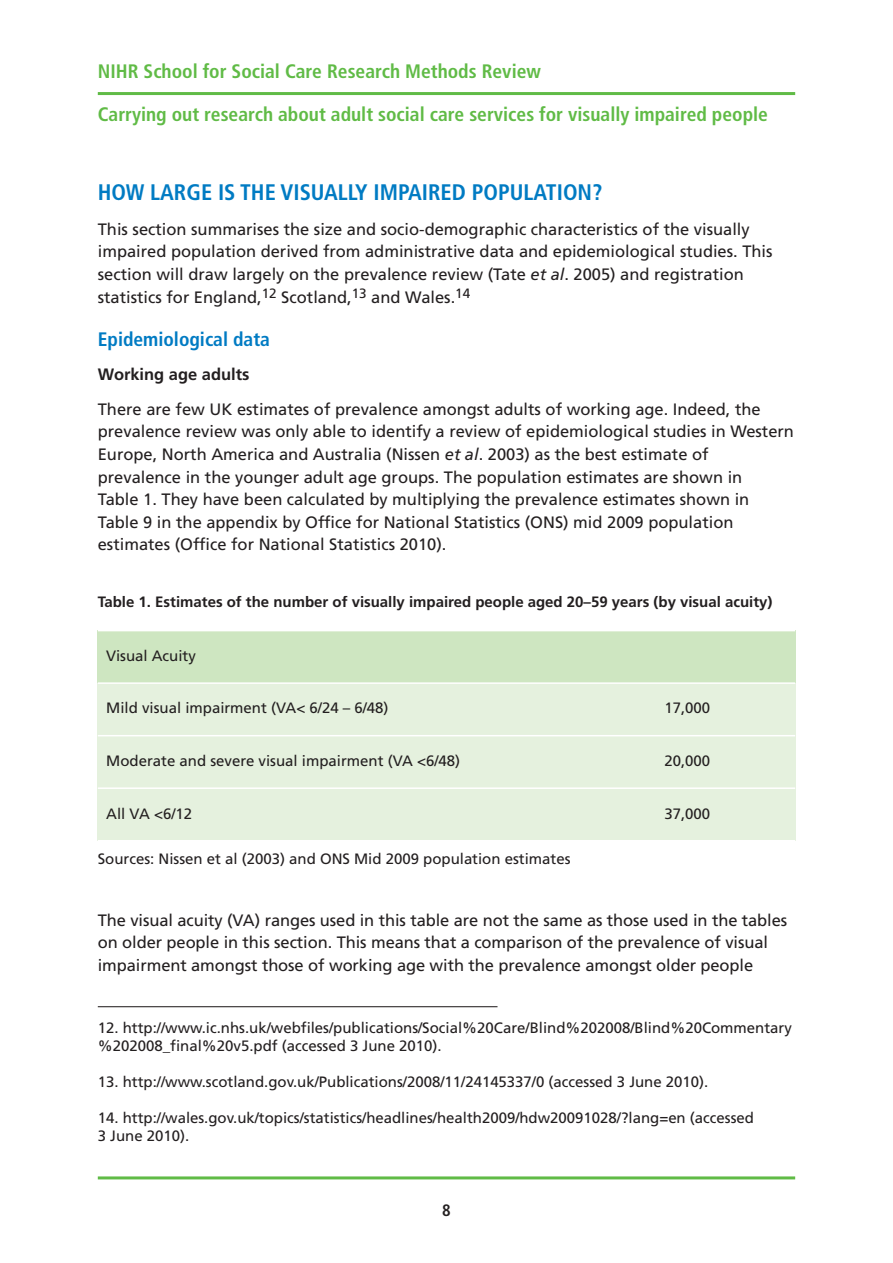
<style>
.page{position:relative;width:893px;height:1263px;background:#fff}
.page>*{position:absolute;margin:0;border:0;box-sizing:border-box;transform-origin:0 0}
.t1{font:700 condensed 22.5px "Frutiger";color:#007bc3}
.t2{font:700 condensed 19.5px/42.5px "Frutiger";color:#60bb46}
.t3{font:700 condensed 19.5px "Frutiger";color:#007bc3}
.t4{font:16.5px/22.5px "Frutiger";color:#231f20}
.t5{font:700 16.5px "Frutiger";color:#231f20}
.t6{font:700 condensed 16.5px "Frutiger";color:#231f20}
.t7{font:15px/18px "Frutiger";color:#231f20}
.t8{font:700 15px "Frutiger";color:#231f20}
.s1{font-style:italic}
</style>
<div class="page">
<hr style="left:98px;top:92px;width:697px;height:3px;background:#60bb46">
<hr style="left:98px;top:1176px;width:697px;height:3px;background:#60bb46">
<div style="left:98px;top:631px;width:432px;height:52px;background:#cee6c1"></div>
<div style="left:530px;top:631px;width:265px;height:52px;background:#cee6c1"></div>
<div style="left:98px;top:683px;width:432px;height:53px;background:#e5f1de"></div>
<div style="left:530px;top:683px;width:265px;height:53px;background:#e5f1de"></div>
<div style="left:98px;top:736px;width:432px;height:52px;background:#e5f1de"></div>
<div style="left:530px;top:736px;width:265px;height:52px;background:#e5f1de"></div>
<div style="left:98px;top:788px;width:432px;height:53px;background:#e5f1de"></div>
<div style="left:530px;top:788px;width:265px;height:53px;background:#e5f1de"></div>
<hr style="left:98px;top:682px;width:697px;height:2px;background:#fff">
<hr style="left:98px;top:735px;width:697px;height:1px;background:#fff">
<hr style="left:98px;top:787px;width:697px;height:2px;background:#fff">
<hr style="left:98px;top:840px;width:697px;height:1px;background:#fff">
<hr style="left:98px;top:1006px;width:399px;height:1px;background:#231f20">
<p class="t2" style="left:98px;top:52px;width:672px">NIHR School for Social Care Research Methods Review<br>Carrying out research about adult social care services for visually impaired people</p>
<h1 class="t1" style="left:98px;top:183px;width:506px">HOW LARGE IS THE VISUALLY IMPAIRED POPULATION?</h1>
<p class="t4" style="left:98px;top:219px;width:676px">This section summarises the size and socio-demographic characteristics of the visually impaired population derived from administrative data and epidemiological studies. This section will draw largely on the prevalence review (Tate <span class="s1">et al</span>. 2005) and registration statistics for England,<sup>12</sup> Scotland,<sup>13</sup> and Wales.<sup>14</sup></p>
<p class="t3" style="left:98px;top:331px;width:174px">Epidemiological data</p>
<p class="t5" style="left:98px;top:367px;width:153px">Working age adults</p>
<p class="t4" style="left:98px;top:399px;width:698px">There are few UK estimates of prevalence amongst adults of working age. Indeed, the prevalence review was only able to identify a review of epidemiological studies in Western Europe, North America and Australia (Nissen <span class="s1">et al</span>. 2003) as the best estimate of prevalence in the younger adult age groups. The population estimates are shown in<br>Table 1. They have been calculated by multiplying the prevalence estimates shown in Table 9 in the appendix by Office for National Statistics (ONS) mid 2009 population estimates (Office for National Statistics 2010).</p>
<p class="t8" style="left:98px;top:596px;width:676px">Table 1. Estimates of the number of visually impaired people aged 20–59 years (by visual acuity)</p>
<p class="t7" style="left:106px;top:648px;width:91px">Visual Acuity</p>
<p class="t7" style="left:106px;top:700px;width:284px">Mild visual impairment (VA&lt; 6/24 – 6/48)</p>
<p class="t7" style="left:664px;top:700px;width:47px">17,000</p>
<p class="t7" style="left:106px;top:753px;width:355px">Moderate and severe visual impairment (VA &lt;6/48)</p>
<p class="t7" style="left:664px;top:753px;width:47px">20,000</p>
<p class="t7" style="left:106px;top:805px;width:87px">All VA &lt;6/12</p>
<p class="t7" style="left:664px;top:805px;width:47px">37,000</p>
<p class="t7" style="left:98px;top:851px;width:474px">Sources: Nissen et al (2003) and ONS Mid 2009 population estimates</p>
<p class="t4" style="left:98px;top:910px;width:691px">The visual acuity (VA) ranges used in this table are not the same as those used in the tables on older people in this section. This means that a comparison of the prevalence of visual impairment amongst those of working age with the prevalence amongst older people</p>
<p class="t7" style="left:98px;top:1020px;width:696px">12. http://www.ic.nhs.uk/webfiles/publications/Social%20Care/Blind%202008/Blind%20Commentary %202008_final%20v5.pdf (accessed 3 June 2010).</p>
<p class="t7" style="left:98px;top:1074px;width:612px">13. http://www.scotland.gov.uk/Publications/2008/11/24145337/0 (accessed 3 June 2010).</p>
<p class="t7" style="left:98px;top:1110px;width:658px">14. http://wales.gov.uk/topics/statistics/headlines/health2009/hdw20091028/?lang=en (accessed<br>3 June 2010).</p>
<p class="t6" style="left:442px;top:1203px;width:10px">8</p>
</div>
